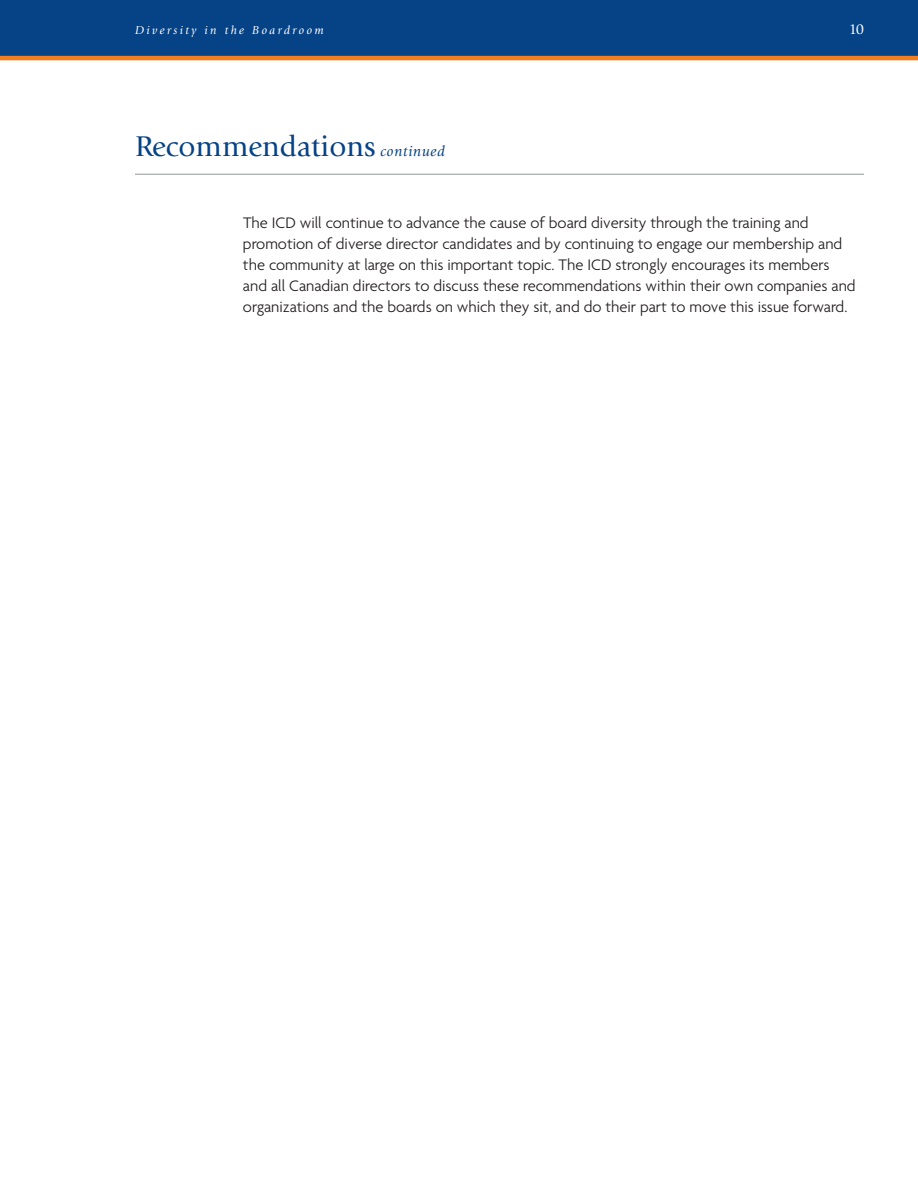
<style>
.page{position:relative;width:918px;height:1188px;background:#fff}
.page>*{position:absolute;margin:0;border:0;box-sizing:border-box;transform-origin:0 0}
.t1{font:29.7px "Giovanni";color:#054286}
.t2{font:300 16.5px/21px "Agenda";color:#231f20}
.t3{font:15px "Giovanni";color:#fff}
.t4{font:italic 12px "Giovanni";letter-spacing:.2em;color:#fff}
.s1{font-style:italic;font-size:15px}
</style>
<div class="page">
<hr style="left:135px;top:174px;width:729px;height:1px;background:#939598">
<div style="left:0;top:0;width:918px;height:56px;background:#054286"></div>
<hr style="left:0;top:56px;width:918px;height:4px;background:#f47d21">
<p class="t4" style="left:135px;top:25px;width:190px">Diversity in the Boardroom</p>
<p class="t3" style="left:849px;top:23px;width:17px">10</p>
<h1 class="t1" style="left:135px;top:135px;width:311px">Recommendations <span class="s1">continued</span></h1>
<p class="t2" style="left:243px;top:212px;width:614px">The ICD will continue to advance the cause of board diversity through the training and promotion of diverse director candidates and by continuing to engage our membership and the community at large on this important topic. The ICD strongly encourages its members and all Canadian directors to discuss these recommendations within their own companies and organizations and the boards on which they sit, and do their part to move this issue forward.</p>
</div>
